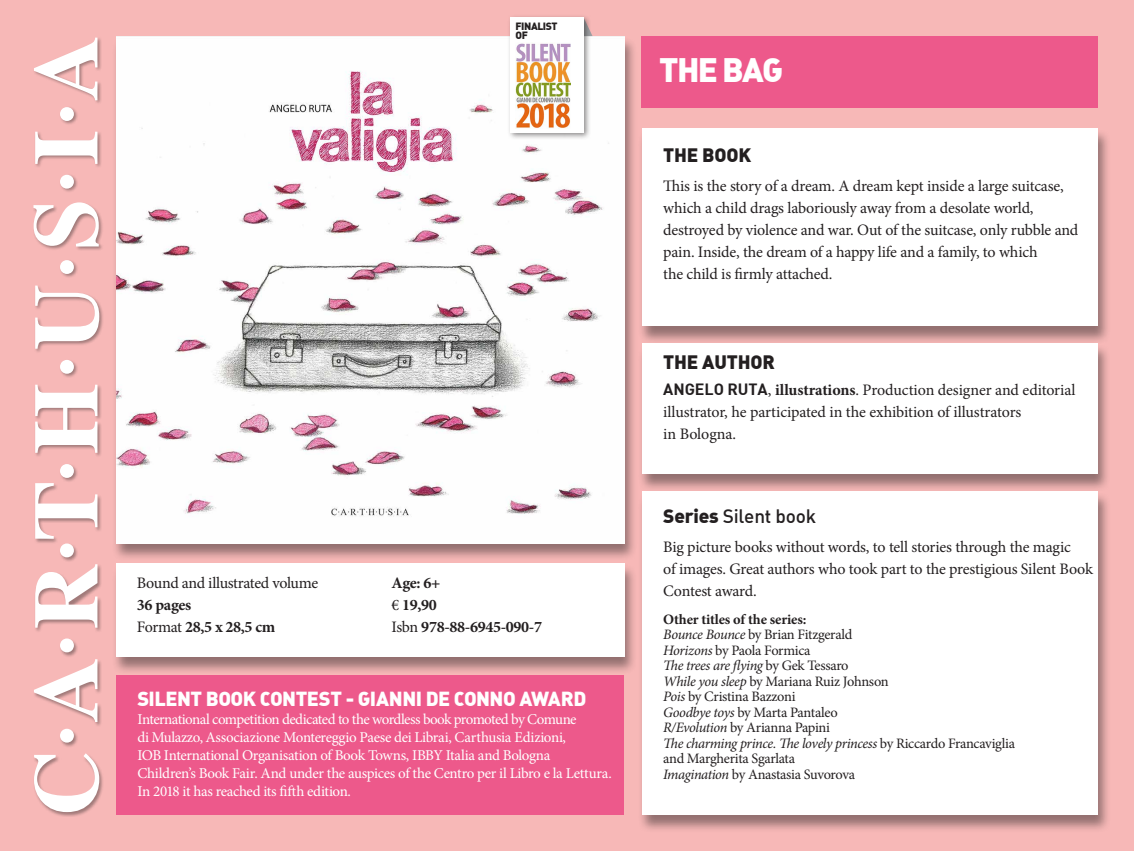
<style>
.page{position:relative;width:1134px;height:851px;background:#fff}
.page>*{position:absolute;margin:0;border:0;box-sizing:border-box;transform-origin:0 0}
.t1{font:700 92.1px "Times";color:#fff}
.t2{font:33.2px "DIN Black Alternate";letter-spacing:-.05em;color:#fff}
.t3{font:19.9px "DIN Black Alternate";letter-spacing:-.025em;color:#fff}
.t4{font:19px "DIN Black Alternate";letter-spacing:-.01em;color:#231f20}
.t5{font:19px "DIN Medium Alternate";letter-spacing:-.01em;color:#231f20}
.t6{font:16px/22px "Minion Pro";letter-spacing:-.015em;color:#231f20}
.t7{font:700 16px "Minion Pro";letter-spacing:-.02em;color:#231f20}
.t8{font:15px "Minion Pro";letter-spacing:-.03em;color:#fff}
.t9{font:14.4px "Minion Pro";letter-spacing:-.025em;color:#231f20}
.t10{font:italic 14.4px "Minion Pro";letter-spacing:-.03em;color:#231f20}
.t11{font:700 14.4px "Minion Pro";letter-spacing:-.01em;color:#231f20}
.t12{font:10.4px "DIN Black Alternate";letter-spacing:-.04em;color:#231f20}
.s1{font-weight:400}
.s2{font-family:"DIN Bold"}
.s3{font-weight:700}
.s4{font-family:"DIN Black Alternate"}
.s5{font-style:italic}
.s6{font-style:normal}
</style>
<div class="page">
<div style="left:0;top:0;width:1134px;height:850px;background:#f7b8b7"></div>
<div style="left:111px;top:563px;width:526px;height:111px;background:#231f20;opacity:.47"></div>
<div style="left:116px;top:563px;width:508px;height:93px;background:#fff"></div>
<div style="left:117px;top:675px;width:507px;height:139px;background:#ed598b"></div>
<div style="left:637px;top:129px;width:474px;height:215px;background:#231f20;opacity:.47"></div>
<div style="left:642px;top:128px;width:456px;height:198px;background:#fff"></div>
<div style="left:638px;top:343px;width:473px;height:148px;background:#231f20;opacity:.47"></div>
<div style="left:642px;top:343px;width:456px;height:130px;background:#fff"></div>
<div style="left:111px;top:36px;width:526px;height:525px;background:#231f20;opacity:.47"></div>
<img style="left:116px;top:36px;width:509px;height:507px">
<div style="left:641px;top:36px;width:457px;height:71px;background:#ed598b"></div>
<div style="left:637px;top:491px;width:474px;height:341px;background:#231f20;opacity:.47"></div>
<div style="left:642px;top:491px;width:456px;height:323px;background:#fff"></div>
<div style="left:32px;top:37px;width:72px;height:780px;background:#231f20;opacity:.41"></div>
<div style="left:507px;top:14px;width:85px;height:126px;background:#231f20;opacity:.52"></div>
<div style="left:510px;top:17px;width:73px;height:115px;background:#fff"></div>
<img style="left:516px;top:43px;width:54px;height:85px">
<p class="t1" style="left:-22px;top:815px;width:781px;rotate:-90deg">C·A·R·T·H·U·S·I·A</p>
<p class="t12" style="left:515px;top:20px;width:44px">FINALIST</p>
<p class="t12" style="left:515px;top:28px;width:14px">OF</p>
<p class="t6" style="left:137px;top:572px;width:183px">Bound and illustrated volume</p>
<p class="t7" style="left:137px;top:594px;width:56px">36 pages</p>
<p class="t7" style="left:137px;top:616px;width:140px"><span class="s1">Format</span> 28,5 x 28,5 cm</p>
<p class="t7" style="left:392px;top:572px;width:50px">Age: 6+</p>
<p class="t7" style="left:392px;top:594px;width:47px"><span class="s1">€</span> 19,90</p>
<p class="t7" style="left:392px;top:616px;width:152px"><span class="s1">Isbn</span> 978-88-6945-090-7</p>
<p class="t3" style="left:137px;top:685px;width:450px">SILENT BOOK CONTEST - GIANNI DE CONNO AWARD</p>
<p class="t8" style="left:137px;top:708px;width:441px">International competition dedicated to the wordless book promoted by Comune</p>
<p class="t8" style="left:137px;top:726px;width:430px">di Mulazzo, Associazione Montereggio Paese dei Librai, Carthusia Edizioni,</p>
<p class="t8" style="left:137px;top:744px;width:414px">IOB International Organisation of Book Towns, IBBY Italia and Bologna</p>
<p class="t8" style="left:137px;top:762px;width:476px">Children’s Book Fair. And under the auspices of the Centro per il Libro e la Lettura.</p>
<p class="t8" style="left:137px;top:780px;width:215px">In 2018 it has reached its fifth edition.</p>
<p class="t2" style="left:659px;top:48px;width:126px">THE BAG</p>
<p class="t4" style="left:663px;top:143px;width:89px">THE BOOK</p>
<p class="t6" style="left:663px;top:175px;width:417px">This is the story of a dream. A dream kept inside a large suitcase, which a child drags laboriously away from a desolate world, destroyed by violence and war. Out of the suitcase, only rubble and pain. Inside, the dream of a happy life and a family, to which</p>
<p class="t6" style="left:663px;top:263px;width:171px">the child is firmly attached.</p>
<p class="t4" style="left:663px;top:350px;width:113px">THE AUTHOR</p>
<p class="t6" style="left:663px;top:379px;width:414px"><span class="s2">ANGELO RUTA</span>, <span class="s3">illustrations</span>. Production designer and editorial illustrator, he participated in the exhibition of illustrators</p>
<p class="t6" style="left:663px;top:423px;width:74px">in Bologna.</p>
<p class="t5" style="left:663px;top:504px;width:155px"><span class="s4">Series</span> Silent book</p>
<p class="t6" style="left:663px;top:536px;width:409px">Big picture books without words, to tell stories through the magic</p>
<p class="t6" style="left:663px;top:558px;width:431px">of images. Great authors who took part to the prestigious Silent Book<br>Contest award.</p>
<p class="t11" style="left:663px;top:608px;width:145px">Other titles of the series:</p>
<p class="t9" style="left:663px;top:624px;width:191px"><span class="s5">Bounce Bounce</span> by Brian Fitzgerald</p>
<p class="t9" style="left:663px;top:640px;width:149px"><span class="s5">Horizons</span> by Paola Formica</p>
<p class="t10" style="left:663px;top:655px;width:187px">The trees are flying <span class="s6">by Gek Tessaro</span></p>
<p class="t9" style="left:663px;top:671px;width:227px"><span class="s5">While you sleep</span> by Mariana Ruiz Johnson</p>
<p class="t9" style="left:663px;top:686px;width:134px"><span class="s5">Pois</span> by Cristina Bazzoni</p>
<p class="t9" style="left:663px;top:702px;width:176px"><span class="s5">Goodbye toys</span> by Marta Pantaleo</p>
<p class="t9" style="left:663px;top:717px;width:168px"><span class="s5">R/Evolution</span> by Arianna Papini</p>
<p class="t10" style="left:663px;top:733px;width:353px">The charming prince. The lovely princess <span class="s6">by Riccardo Francaviglia</span></p>
<p class="t9" style="left:663px;top:748px;width:133px">and Margherita Sgarlata</p>
<p class="t9" style="left:663px;top:764px;width:193px"><span class="s5">Imagination</span> by Anastasia Suvorova</p>
</div>
